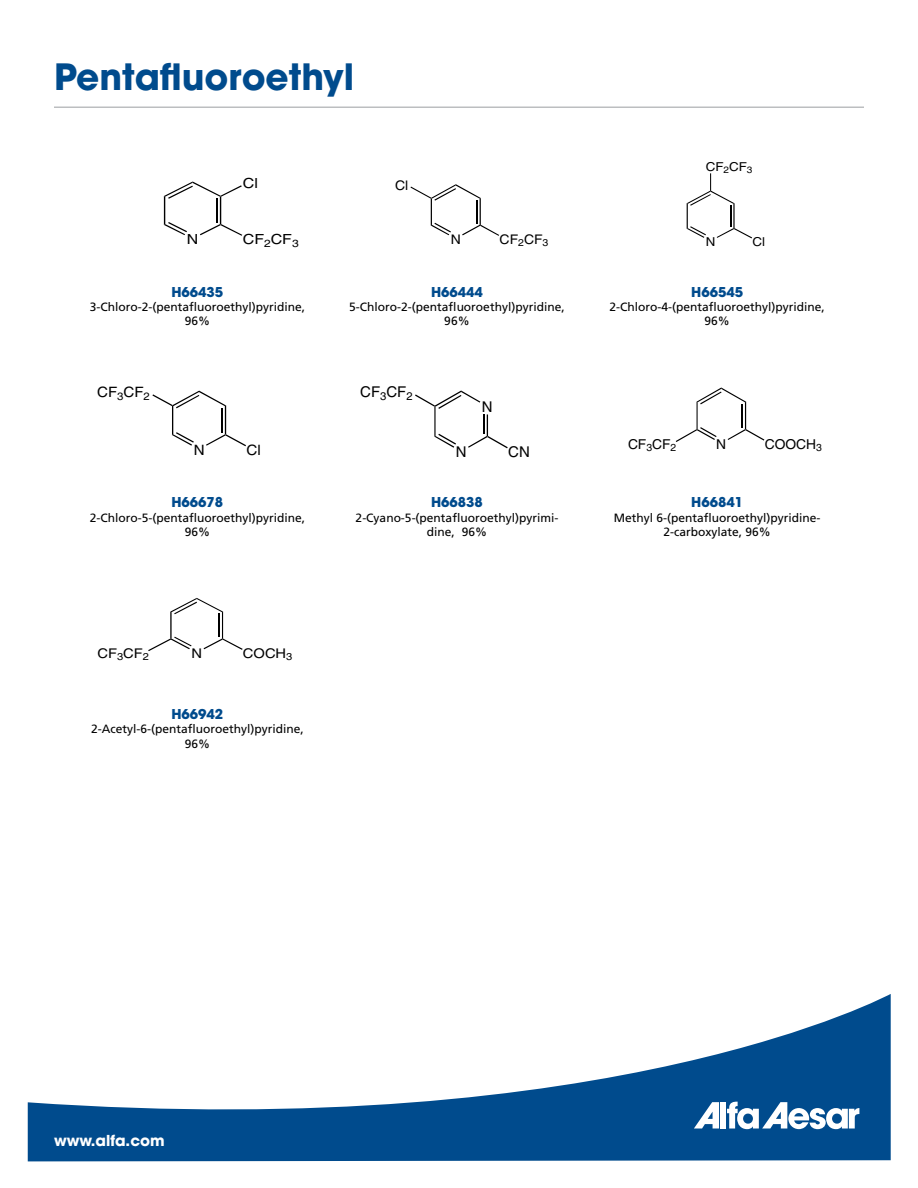
<style>
.page{position:relative;width:918px;height:1188px;background:#fff}
.page>*{position:absolute;margin:0;border:0;box-sizing:border-box;transform-origin:0 0}
.t1{font:700 36px "Avant Garde";color:#004b8d}
.t2{font:700 15px "Avant Garde";color:#fff}
.t3{font:14.85px "Helvetica";color:#000}
.t4{font:14.25px "Helvetica";color:#000;scale:1.06 1}
.t5{font:13.95px "Helvetica";color:#000;scale:1.15 1}
.t6{font:13.65px "Helvetica";color:#000}
.t7{font:700 13.5px "Avant Garde";color:#004b8d}
.t8{font:13.35px "Helvetica";color:#000;scale:1.1 1}
.t9{font:13.2px "Helvetica";color:#000;scale:1.05 1}
.t10{font:12.3px "Helvetica";color:#000;scale:1.09 1}
.t11{font:12px/14.4px "Frutiger LT";color:#000;text-align:center}
</style>
<div class="page">
<svg style="left:28px;top:994px;width:863px;height:167px"></svg>
<div style="left:720px;top:1102px;width:6px;height:27px;background:#fff"></div>
<svg style="left:727px;top:1102px;width:132px;height:27px"></svg>
<svg style="left:694px;top:1102px;width:25px;height:27px"></svg>
<hr style="left:54px;top:106px;width:810px;height:2px;background:#bcbec0">
<svg style="left:415px;top:391px;width:93px;height:57px"></svg>
<svg style="left:676px;top:388px;width:88px;height:54px"></svg>
<svg style="left:164px;top:182px;width:78px;height:54px"></svg>
<svg style="left:411px;top:184px;width:88px;height:52px"></svg>
<svg style="left:687px;top:173px;width:65px;height:65px"></svg>
<svg style="left:152px;top:391px;width:94px;height:55px"></svg>
<svg style="left:148px;top:598px;width:95px;height:53px"></svg>
<hr style="left:218px;top:614px;width:2px;height:23px;background:#000">
<h1 class="t1" style="left:54px;top:53px;width:302px">Pentafluoroethyl</h1>
<p class="t5" style="left:243px;top:175px;width:15px">Cl</p>
<p class="t5" style="left:187px;top:231px;width:12px">N</p>
<p class="t5" style="left:243px;top:231px;width:50px">CF<sub>2</sub>CF<sub>3</sub></p>
<p class="t9" style="left:395px;top:178px;width:14px">Cl</p>
<p class="t9" style="left:451px;top:231px;width:11px">N</p>
<p class="t9" style="left:500px;top:231px;width:48px">CF<sub>2</sub>CF<sub>3</sub></p>
<p class="t7" style="left:171px;top:283px;width:53px">H66435</p>
<p class="t11" style="left:90px;top:300px;width:217px">3-Chloro-2-(pentafluoroethyl)pyridine,<br>96%</p>
<p class="t4" style="left:97px;top:384px;width:51px">CF<sub>3</sub>CF<sub>2</sub></p>
<p class="t4" style="left:194px;top:442px;width:12px">N</p>
<p class="t4" style="left:247px;top:442px;width:15px">Cl</p>
<p class="t7" style="left:171px;top:494px;width:53px">H66678</p>
<p class="t11" style="left:90px;top:511px;width:217px">2-Chloro-5-(pentafluoroethyl)pyridine,<br>96%</p>
<p class="t8" style="left:98px;top:645px;width:48px">CF<sub>3</sub>CF<sub>2</sub></p>
<p class="t8" style="left:191px;top:645px;width:11px">N</p>
<p class="t8" style="left:243px;top:645px;width:46px">COCH<sub>3</sub></p>
<p class="t7" style="left:171px;top:705px;width:53px">H66942</p>
<p class="t11" style="left:91px;top:722px;width:214px">2-Acetyl-6-(pentafluoroethyl)pyridine,<br>96%</p>
<p class="t7" style="left:431px;top:283px;width:53px">H66444</p>
<p class="t11" style="left:349px;top:300px;width:217px">5-Chloro-2-(pentafluoroethyl)pyridine,<br>96%</p>
<p class="t3" style="left:360px;top:383px;width:54px">CF<sub>3</sub>CF<sub>2</sub></p>
<p class="t3" style="left:482px;top:398px;width:12px">N</p>
<p class="t3" style="left:456px;top:443px;width:12px">N</p>
<p class="t3" style="left:508px;top:443px;width:23px">CN</p>
<p class="t7" style="left:431px;top:494px;width:53px">H66838</p>
<p class="t11" style="left:356px;top:511px;width:204px">2-Cyano-5-(pentafluoroethyl)pyrimi&shy;dine, 96%</p>
<p class="t10" style="left:706px;top:160px;width:44px">CF<sub>2</sub>CF<sub>3</sub></p>
<p class="t10" style="left:706px;top:234px;width:10px">N</p>
<p class="t10" style="left:753px;top:234px;width:13px">Cl</p>
<p class="t7" style="left:691px;top:283px;width:53px">H66545</p>
<p class="t11" style="left:610px;top:300px;width:217px">2-Chloro-4-(pentafluoroethyl)pyridine,<br>96%</p>
<p class="t6" style="left:628px;top:436px;width:50px">CF<sub>3</sub>CF<sub>2</sub></p>
<p class="t6" style="left:716px;top:436px;width:11px">N</p>
<p class="t6" style="left:765px;top:436px;width:59px">COOCH<sub>3</sub></p>
<p class="t7" style="left:691px;top:494px;width:53px">H66841</p>
<p class="t11" style="left:614px;top:511px;width:208px">Methyl 6-(pentafluoroethyl)pyridine-<br>2-carboxylate, 96%</p>
<p class="t2" style="left:54px;top:1131px;width:112px">www.alfa.com</p>
</div>
